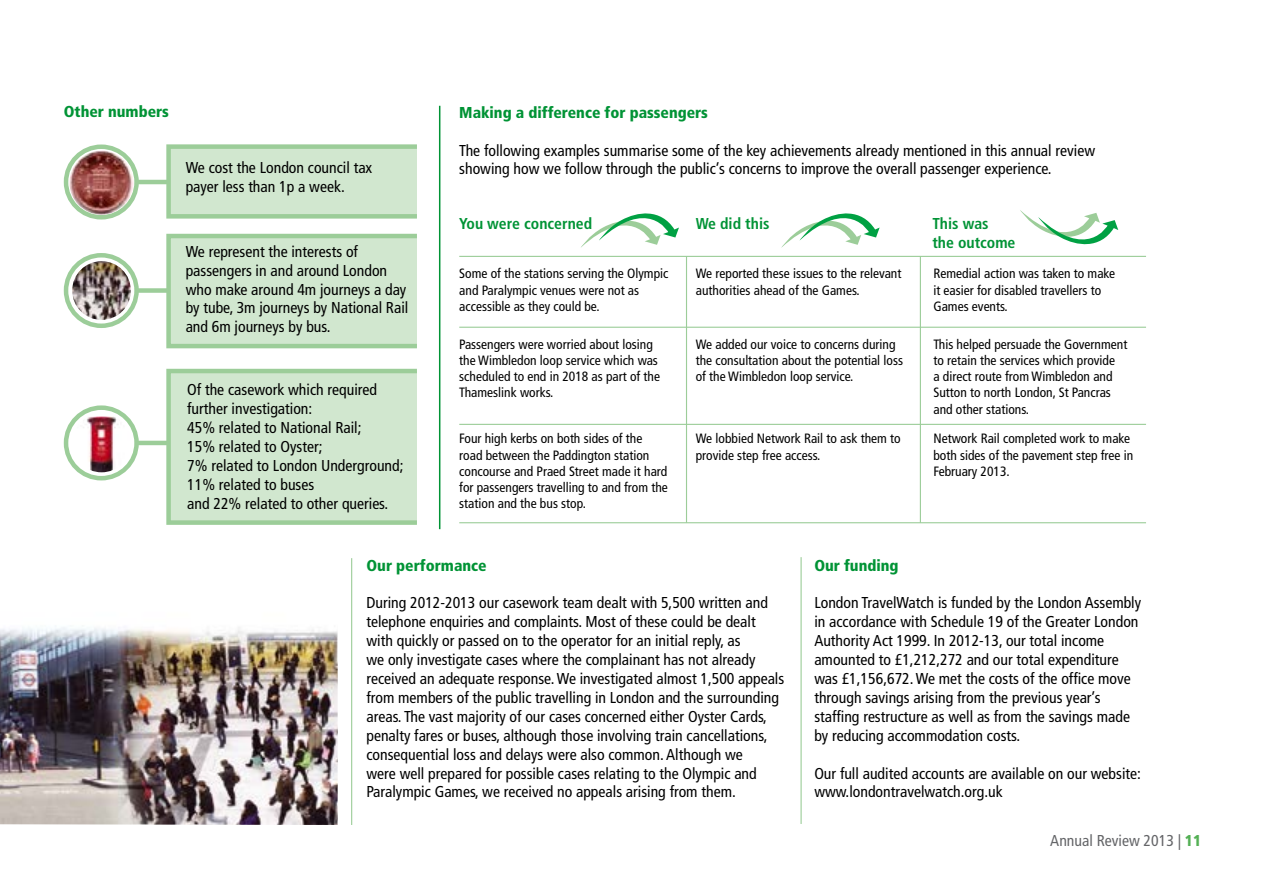
<style>
.page{position:relative;width:1263px;height:893px;background:#fff}
.page>*{position:absolute;margin:0;border:0;box-sizing:border-box;transform-origin:0 0}
.t1{font:condensed 15.75px/18.9px "Frutiger";color:#000}
.t2{font:900 condensed 15.75px "Frutiger";color:#009335}
.t3{font:700 condensed 15.75px/18.9px "Frutiger";color:#009335}
.t4{font:condensed 15.75px "Frutiger";color:#646568}
.t5{font:condensed 13.5px/16.2px "Frutiger";color:#000}
.s1{font-weight:900;color:#54b055}
</style>
<div class="page">
<img style="left:0;top:627px;width:338px;height:198px">
<div style="left:168px;top:145px;width:249px;height:73px;background:#d1e7cf"></div>
<div style="left:170px;top:237px;width:247px;height:111px;background:#d1e7cf"></div>
<div style="left:170px;top:372px;width:247px;height:152px;background:#d1e7cf"></div>
<svg style="left:1020px;top:210px;width:98px;height:34px"></svg>
<svg style="left:781px;top:213px;width:99px;height:35px"></svg>
<svg style="left:581px;top:213px;width:98px;height:35px"></svg>
<hr style="left:459px;top:256px;width:687px;height:1px;background:#9ccd99">
<hr style="left:459px;top:522px;width:687px;height:1px;background:#9ccd99">
<hr style="left:459px;top:424px;width:687px;height:1px;background:#9ccd99">
<hr style="left:459px;top:327px;width:687px;height:1px;background:#9ccd99">
<hr style="left:686px;top:256px;width:1px;height:267px;background:#9ccd99">
<hr style="left:920px;top:256px;width:1px;height:267px;background:#9ccd99">
<div style="left:64px;top:144px;width:75px;height:76px;border:4px solid #9ccd99;border-radius:50%"></div>
<hr style="left:137px;top:180px;width:31px;height:4px;background:#9ccd99">
<div style="left:64px;top:253px;width:75px;height:75px;border:4px solid #9ccd99;border-radius:50%"></div>
<div style="left:137px;top:288px;width:31px;height:5px;background:#9ccd99"></div>
<div style="left:64px;top:405px;width:75px;height:75px;border:4px solid #9ccd99;border-radius:50%"></div>
<hr style="left:137px;top:441px;width:31px;height:4px;background:#9ccd99">
<div style="left:166px;top:144px;width:253px;height:75px;border:4px solid #9ccd99"></div>
<div style="left:166px;top:234px;width:253px;height:114px;border:4px solid #9ccd99"></div>
<div style="left:166px;top:369px;width:253px;height:156px;border:4px solid #9ccd99"></div>
<hr style="left:439px;top:106px;width:1px;height:423px;background:#009335">
<img style="left:69px;top:151px;width:65px;height:64px;border-radius:32px">
<img style="left:72px;top:417px;width:59px;height:55px">
<img style="left:72px;top:261px;width:59px;height:59px;border-radius:29px">
<hr style="left:800px;top:557px;width:2px;height:267px;background:#9ccd99">
<hr style="left:351px;top:558px;width:1px;height:267px;background:#9ccd99">
<p class="t2" style="left:64px;top:102px;width:107px">Other numbers</p>
<p class="t1" style="left:186px;top:158px;width:188px">We cost the London council tax payer less than 1p a week.</p>
<p class="t1" style="left:186px;top:242px;width:224px">We represent the interests of passengers in and around London who make around 4m journeys a day by tube, 3m journeys by National Rail and 6m journeys by bus.</p>
<p class="t1" style="left:187px;top:380px;width:218px">Of the casework which required further investigation:<br>45% related to National Rail;<br>15% related to Oyster;<br>7% related to London Underground;<br>11% related to buses<br>and 22% related to other queries.</p>
<p class="t2" style="left:459px;top:103px;width:250px">Making a difference for passengers</p>
<p class="t1" style="left:459px;top:141px;width:637px">The following examples summarise some of the key achievements already mentioned in this annual review showing how we follow through the public’s concerns to improve the overall passenger experience.</p>
<p class="t3" style="left:459px;top:214px;width:134px">You were concerned</p>
<p class="t3" style="left:696px;top:214px;width:75px">We did this</p>
<p class="t5" style="left:459px;top:266px;width:211px">Some of the stations serving the Olympic and Paralympic venues were not as accessible as they could be.</p>
<p class="t5" style="left:459px;top:336px;width:202px">Passengers were worried about losing the Wimbledon loop service which was scheduled to end in 2018 as part of the<br>Thameslink works.</p>
<p class="t5" style="left:459px;top:431px;width:210px">Four high kerbs on both sides of the road between the Paddington station concourse and Praed Street made it hard for passengers travelling to and from the station and the bus stop.</p>
<p class="t5" style="left:696px;top:266px;width:207px">We reported these issues to the relevant authorities ahead of the Games.</p>
<p class="t5" style="left:696px;top:336px;width:209px">We added our voice to concerns during the consultation about the potential loss of the Wimbledon loop service.</p>
<p class="t5" style="left:696px;top:431px;width:206px">We lobbied Network Rail to ask them to provide step free access.</p>
<p class="t3" style="left:932px;top:214px;width:85px">This was<br>the outcome</p>
<p class="t5" style="left:933px;top:266px;width:183px">Remedial action was taken to make it easier for disabled travellers to<br>Games events.</p>
<p class="t5" style="left:933px;top:336px;width:195px">This helped persuade the Government to retain the services which provide<br>a direct route from Wimbledon and<br>Sutton to north London, St Pancras and other stations.</p>
<p class="t5" style="left:933px;top:431px;width:201px">Network Rail completed work to make both sides of the pavement step free in<br>February 2013.</p>
<p class="t2" style="left:366px;top:556px;width:122px">Our performance</p>
<p class="t1" style="left:366px;top:594px;width:419px">During 2012-2013 our casework team dealt with 5,500 written and telephone enquiries and complaints. Most of these could be dealt with quickly or passed on to the operator for an initial reply, as<br>we only investigate cases where the complainant has not already received an adequate response. We investigated almost 1,500 appeals from members of the public travelling in London and the surrounding areas. The vast majority of our cases concerned either Oyster Cards, penalty fares or buses, although those involving train cancellations, consequential loss and delays were also common. Although we<br>were well prepared for possible cases relating to the Olympic and Paralympic Games, we received no appeals arising from them.</p>
<p class="t2" style="left:814px;top:556px;width:86px">Our funding</p>
<p class="t1" style="left:814px;top:594px;width:328px">London TravelWatch is funded by the London Assembly in accordance with Schedule 19 of the Greater London Authority Act 1999. In 2012-13, our total income amounted to £1,212,272 and our total expenditure was £1,156,672. We met the costs of the office move through savings arising from the previous year’s staffing restructure as well as from the savings made by reducing accommodation costs.</p>
<p class="t1" style="left:814px;top:764px;width:328px">Our full audited accounts are available on our website: www.londontravelwatch.org.uk</p>
<p class="t4" style="left:1050px;top:832px;width:152px">Annual Review 2013 | <span class="s1">11</span></p>
</div>
